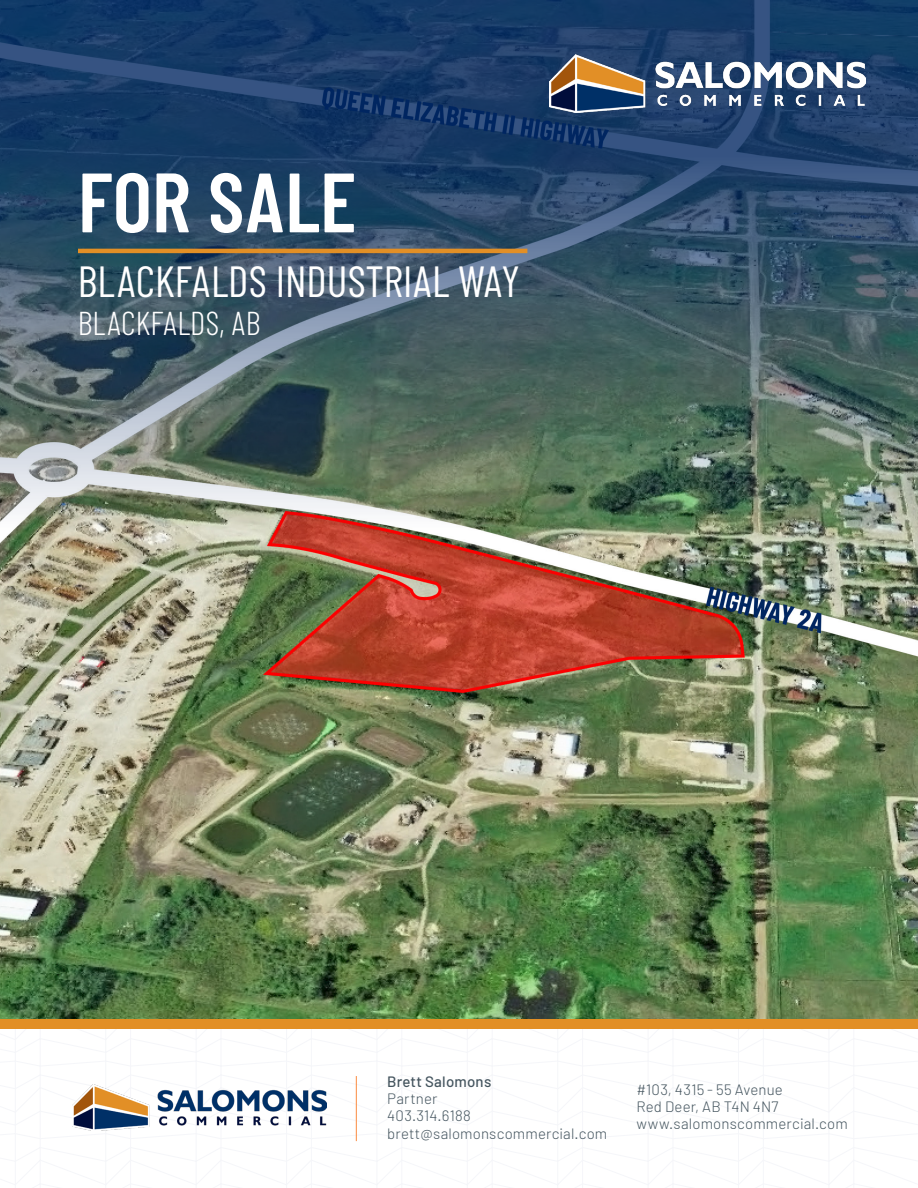
<style>
.page{position:relative;width:918px;height:1188px;background:#fff}
.page>*{position:absolute;margin:0;border:0;box-sizing:border-box;transform-origin:0 0}
.t1{font:600 84px "Barlow Condensed";color:#fff}
.t2{font:43.5px "Barlow Condensed";color:#fff}
.t3{font:300 33px "Barlow Condensed";color:#fff}
.Contact_Info{font:300 15px "Barlow";letter-spacing:.01em;color:#45555f}
.Contact_Info-2{font:500 15px "Barlow";letter-spacing:.01em;color:#45555f}
</style>
<div class="page">
<img style="left:0;top:823px;width:918px;height:196px">
<hr style="left:356px;top:1076px;width:1px;height:65px;background:#fb8b3f">
<img style="left:73px;top:1085px;width:253px;height:46px">
<img style="left:0;top:0;width:918px;height:823px">
<img style="left:549px;top:55px;width:316px;height:57px">
<hr style="left:78px;top:249px;width:449px;height:4px;background:#e28f26">
<div style="left:0;top:1019px;width:918px;height:10px;background:#e28f26"></div>
<p class="t1" style="left:78px;top:150px;width:280px">FOR SALE</p>
<p class="t2" style="left:78px;top:254px;width:443px">BLACKFALDS INDUSTRIAL WAY</p>
<p class="t3" style="left:78px;top:303px;width:184px">BLACKFALDS, AB</p>
<p class="Contact_Info-2" style="left:387px;top:1072px;width:106px">Brett Salomons</p>
<p class="Contact_Info" style="left:387px;top:1090px;width:52px">Partner</p>
<p class="Contact_Info" style="left:387px;top:1107px;width:85px">403.314.6188</p>
<p class="Contact_Info" style="left:387px;top:1124px;width:222px">brett@salomonscommercial.com</p>
<p class="Contact_Info" style="left:637px;top:1080px;width:148px">#103, 4315 - 55 Avenue</p>
<p class="Contact_Info" style="left:637px;top:1097px;width:143px">Red Deer, AB T4N 4N7</p>
<p class="Contact_Info" style="left:637px;top:1115px;width:213px">www.salomonscommercial.com</p>
</div>
